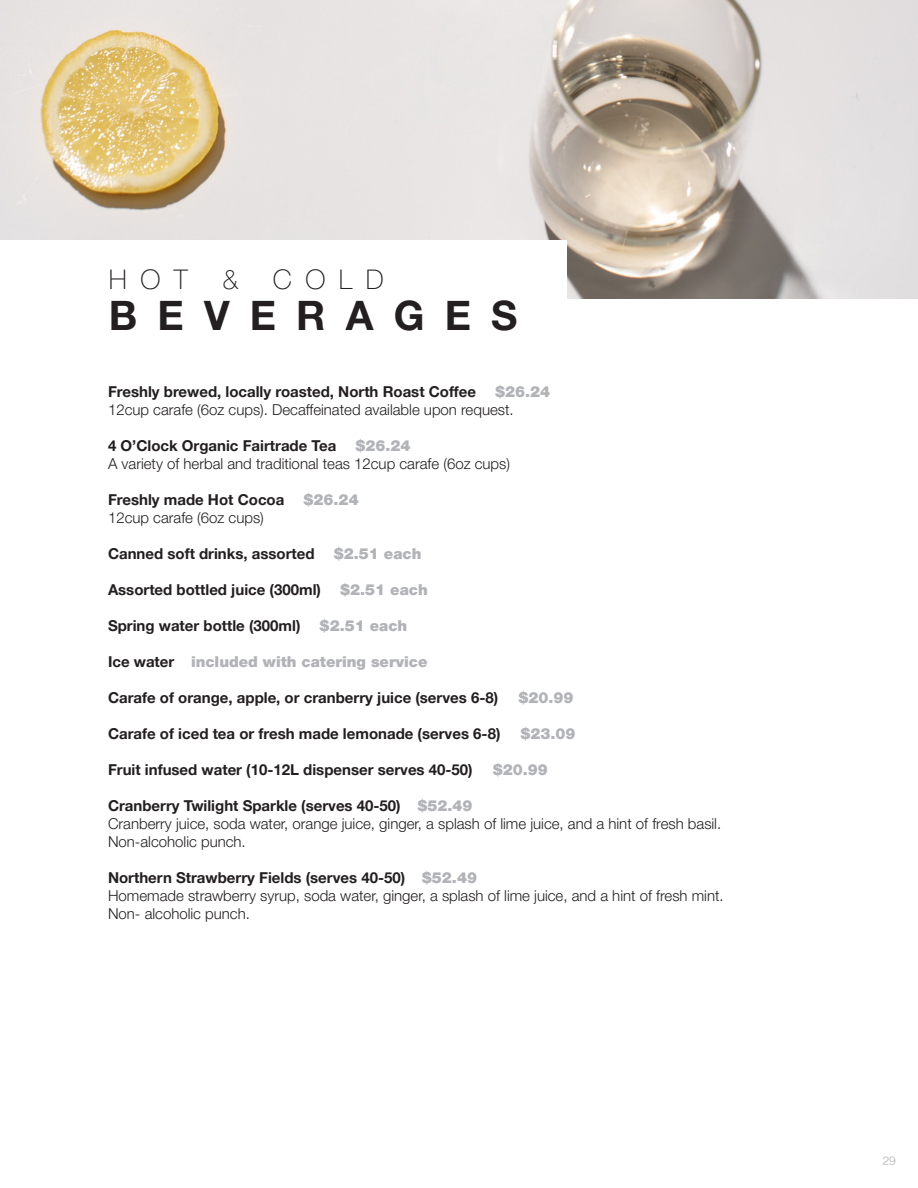
<style>
.page{position:relative;width:918px;height:1188px;background:#fff}
.page>*{position:absolute;margin:0;border:0;box-sizing:border-box;transform-origin:0 0}
.t1{font:700 40.5px "Helvetica Neue LT Pro";letter-spacing:.5em;color:#231f20}
.t2{font:100 27px "Helvetica Neue LT Pro";letter-spacing:.5em;color:#231f20}
.t3{font:700 15px "Helvetica Neue LT Pro";color:#231f20}
.t4{font:300 15px/18px "Helvetica Neue LT Pro";color:#231f20}
.t5{font:900 15px "Helvetica Neue LT Pro";color:#b2b3b7}
.t6{font:300 12px "Helvetica";color:#b2b3b7}
.s1{font-weight:700;color:#231f20}
.s2{font-weight:900;color:#b2b3b7}
</style>
<div class="page">
<img style="left:0;top:0;width:918px;height:298px">
<div style="left:0;top:241px;width:567px;height:118px;background:#fff"></div>
<p class="t2" style="left:109px;top:264px;width:81px">HOT</p>
<p class="t2" style="left:222px;top:264px;width:18px">&amp;</p>
<p class="t2" style="left:273px;top:264px;width:113px">COLD</p>
<p class="t1" style="left:109px;top:290px;width:410px">BEVERAGES</p>
<p class="t3" style="left:108px;top:383px;width:370px">Freshly brewed, locally roasted, North Roast Coffee</p>
<p class="t5" style="left:495px;top:383px;width:57px">$26.24</p>
<p class="t4" style="left:108px;top:401px;width:407px">12cup carafe (6oz cups). Decaffeinated available upon request.</p>
<p class="t3" style="left:108px;top:437px;width:230px">4 O’Clock Organic Fairtrade Tea</p>
<p class="t5" style="left:356px;top:437px;width:57px">$26.24</p>
<p class="t4" style="left:108px;top:455px;width:404px">A variety of herbal and traditional teas 12cup carafe (6oz cups)</p>
<p class="t3" style="left:108px;top:491px;width:178px">Freshly made Hot Cocoa</p>
<p class="t5" style="left:304px;top:491px;width:57px">$26.24</p>
<p class="t4" style="left:108px;top:509px;width:157px">12cup carafe (6oz cups)</p>
<p class="t3" style="left:108px;top:545px;width:208px">Canned soft drinks, assorted</p>
<p class="t5" style="left:334px;top:545px;width:89px">$2.51 each</p>
<p class="t3" style="left:108px;top:581px;width:215px">Assorted bottled juice (300ml)</p>
<p class="t5" style="left:340px;top:581px;width:89px">$2.51 each</p>
<p class="t3" style="left:108px;top:617px;width:194px">Spring water bottle (300ml)</p>
<p class="t5" style="left:320px;top:617px;width:89px">$2.51 each</p>
<p class="t5" style="left:108px;top:653px;width:321px"><span class="s1">Ice water</span> included with catering service</p>
<p class="t3" style="left:108px;top:689px;width:392px">Carafe of orange, apple, or cranberry juice (serves 6-8)</p>
<p class="t5" style="left:518px;top:689px;width:57px">$20.99</p>
<p class="t3" style="left:108px;top:725px;width:394px">Carafe of iced tea or fresh made lemonade (serves 6-8)</p>
<p class="t5" style="left:520px;top:725px;width:57px">$23.09</p>
<p class="t3" style="left:108px;top:761px;width:366px">Fruit infused water (10-12L dispenser serves 40-50)</p>
<p class="t5" style="left:493px;top:761px;width:57px">$20.99</p>
<p class="t3" style="left:108px;top:797px;width:366px">Cranberry Twilight Sparkle (serves 40-50) <span class="s2">$52.49</span></p>
<p class="t4" style="left:108px;top:815px;width:615px">Cranberry juice, soda water, orange juice, ginger, a splash of lime juice, and a hint of fresh basil.<br>Non-alcoholic punch.</p>
<p class="t3" style="left:108px;top:869px;width:371px">Northern Strawberry Fields (serves 40-50) <span class="s2">$52.49</span></p>
<p class="t4" style="left:108px;top:887px;width:617px">Homemade strawberry syrup, soda water, ginger, a splash of lime juice, and a hint of fresh mint.<br>Non- alcoholic punch.</p>
<p class="t6" style="left:882px;top:1151px;width:15px">29</p>
</div>
